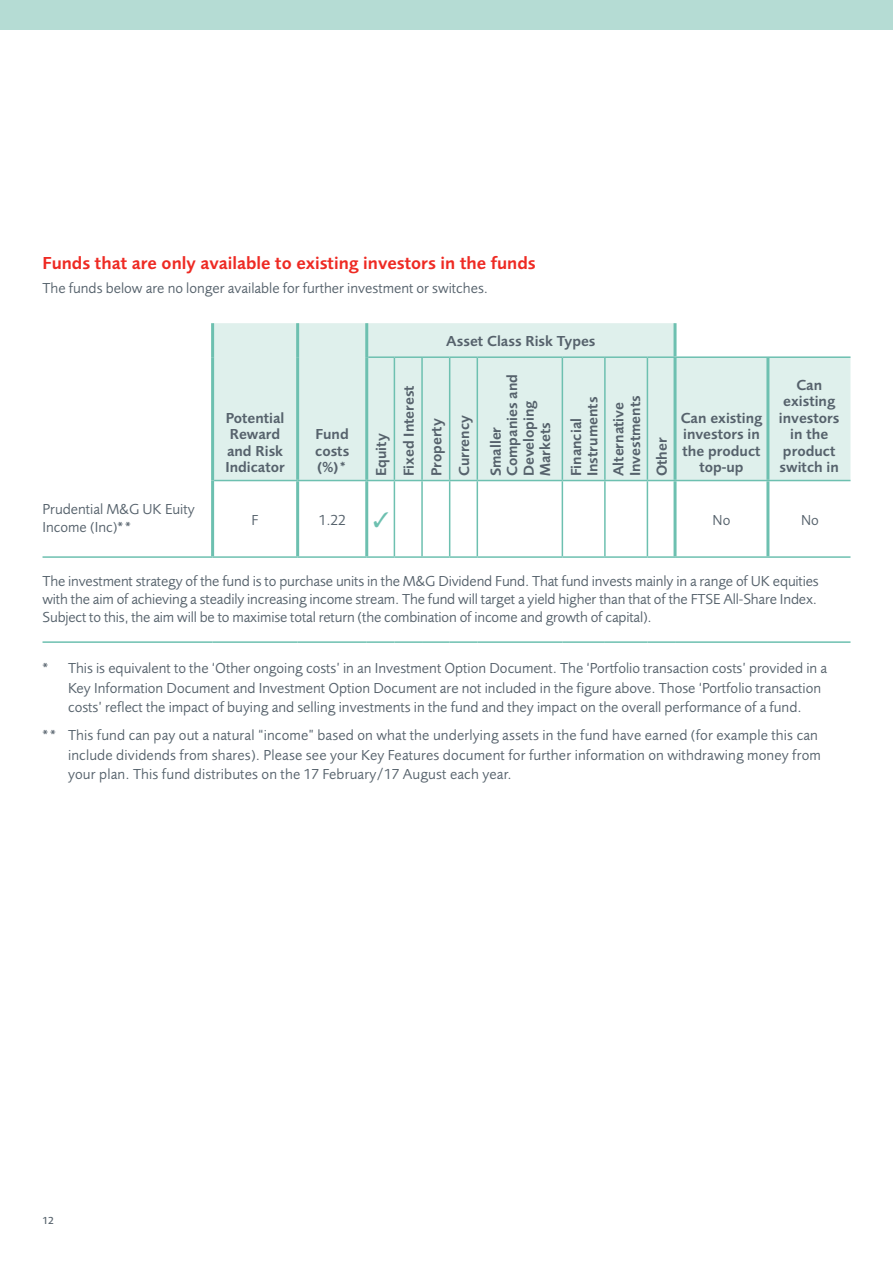
<style>
.page{position:relative;width:893px;height:1263px;background:#fff}
.page>*{position:absolute;margin:0;border:0;box-sizing:border-box;transform-origin:0 0}
.t1{font:600 18px "Pru Sans";color:#ee2a23}
.t2{font:15px/19.5px "Pru Sans";color:#56626c}
.t3{font:600 15px/16.5px "Pru Sans";color:#56626c}
.t4{font:500 10.5px "Pru Sans OT2";color:#56626c}
</style>
<div class="page">
<div style="left:0;top:0;width:893px;height:30px;background:#b5dcd4"></div>
<svg style="left:214px;top:323px;width:636px;height:157px;background:#dff0ec"></svg>
<hr style="left:211px;top:323px;width:3px;height:34px;background:#6dc0b0">
<hr style="left:296px;top:323px;width:3px;height:34px;background:#6dc0b0">
<hr style="left:365px;top:323px;width:3px;height:34px;background:#6dc0b0">
<hr style="left:674px;top:323px;width:2px;height:33px;background:#6dc0b0">
<hr style="left:211px;top:357px;width:3px;height:123px;background:#6dc0b0">
<hr style="left:296px;top:357px;width:3px;height:123px;background:#6dc0b0">
<hr style="left:365px;top:357px;width:3px;height:123px;background:#6dc0b0">
<hr style="left:766px;top:358px;width:3px;height:122px;background:#6dc0b0">
<hr style="left:211px;top:480px;width:3px;height:76px;background:#6dc0b0">
<hr style="left:296px;top:481px;width:3px;height:75px;background:#6dc0b0">
<hr style="left:365px;top:481px;width:3px;height:75px;background:#6dc0b0">
<hr style="left:674px;top:481px;width:2px;height:75px;background:#6dc0b0">
<hr style="left:766px;top:481px;width:3px;height:75px;background:#6dc0b0">
<hr style="left:214px;top:480px;width:84px;height:1px;background:#6dc0b0">
<hr style="left:298px;top:480px;width:69px;height:1px;background:#6dc0b0">
<svg style="left:367px;top:480px;width:110px;height:1px"></svg>
<hr style="left:477px;top:480px;width:85px;height:1px;background:#6dc0b0">
<hr style="left:562px;top:480px;width:43px;height:1px;background:#6dc0b0">
<hr style="left:605px;top:480px;width:42px;height:1px;background:#6dc0b0">
<svg style="left:647px;top:480px;width:28px;height:1px"></svg>
<hr style="left:675px;top:480px;width:93px;height:1px;background:#6dc0b0">
<hr style="left:768px;top:480px;width:82px;height:1px;background:#6dc0b0">
<hr style="left:368px;top:356px;width:26px;height:2px;background:#6dc0b0">
<hr style="left:394px;top:356px;width:28px;height:2px;background:#6dc0b0">
<hr style="left:422px;top:356px;width:28px;height:2px;background:#6dc0b0">
<hr style="left:450px;top:356px;width:27px;height:2px;background:#6dc0b0">
<hr style="left:477px;top:356px;width:85px;height:2px;background:#6dc0b0">
<hr style="left:562px;top:356px;width:43px;height:2px;background:#6dc0b0">
<hr style="left:605px;top:356px;width:42px;height:2px;background:#6dc0b0">
<hr style="left:647px;top:356px;width:28px;height:2px;background:#6dc0b0">
<hr style="left:394px;top:358px;width:1px;height:122px;background:#6dc0b0">
<hr style="left:421px;top:358px;width:2px;height:122px;background:#6dc0b0">
<hr style="left:449px;top:358px;width:1px;height:122px;background:#6dc0b0">
<hr style="left:477px;top:358px;width:1px;height:122px;background:#6dc0b0">
<hr style="left:562px;top:358px;width:1px;height:122px;background:#6dc0b0">
<hr style="left:604px;top:358px;width:2px;height:122px;background:#6dc0b0">
<hr style="left:647px;top:358px;width:1px;height:122px;background:#6dc0b0">
<hr style="left:394px;top:481px;width:1px;height:75px;background:#6dc0b0">
<hr style="left:421px;top:481px;width:2px;height:75px;background:#6dc0b0">
<hr style="left:449px;top:481px;width:1px;height:75px;background:#6dc0b0">
<hr style="left:477px;top:481px;width:1px;height:75px;background:#6dc0b0">
<hr style="left:562px;top:481px;width:1px;height:75px;background:#6dc0b0">
<hr style="left:604px;top:481px;width:2px;height:75px;background:#6dc0b0">
<hr style="left:647px;top:481px;width:1px;height:75px;background:#6dc0b0">
<hr style="left:674px;top:358px;width:2px;height:122px;background:#6dc0b0">
<hr style="left:675px;top:356px;width:93px;height:2px;background:#6dc0b0">
<hr style="left:768px;top:356px;width:82px;height:2px;background:#6dc0b0">
<hr style="left:43px;top:556px;width:170px;height:2px;background:#6dc0b0">
<hr style="left:213px;top:556px;width:85px;height:2px;background:#6dc0b0">
<hr style="left:298px;top:556px;width:69px;height:2px;background:#6dc0b0">
<hr style="left:367px;top:556px;width:27px;height:2px;background:#6dc0b0">
<hr style="left:394px;top:556px;width:28px;height:2px;background:#6dc0b0">
<hr style="left:422px;top:556px;width:28px;height:2px;background:#6dc0b0">
<hr style="left:450px;top:556px;width:27px;height:2px;background:#6dc0b0">
<hr style="left:477px;top:556px;width:85px;height:2px;background:#6dc0b0">
<hr style="left:562px;top:556px;width:43px;height:2px;background:#6dc0b0">
<hr style="left:605px;top:556px;width:42px;height:2px;background:#6dc0b0">
<hr style="left:647px;top:556px;width:28px;height:2px;background:#6dc0b0">
<hr style="left:675px;top:556px;width:93px;height:2px;background:#6dc0b0">
<hr style="left:768px;top:556px;width:82px;height:2px;background:#6dc0b0">
<hr style="left:43px;top:641px;width:170px;height:2px;background:#6dc0b0">
<hr style="left:213px;top:641px;width:85px;height:2px;background:#6dc0b0">
<hr style="left:298px;top:641px;width:69px;height:2px;background:#6dc0b0">
<hr style="left:367px;top:641px;width:27px;height:2px;background:#6dc0b0">
<hr style="left:394px;top:641px;width:28px;height:2px;background:#6dc0b0">
<hr style="left:422px;top:641px;width:28px;height:2px;background:#6dc0b0">
<hr style="left:450px;top:641px;width:27px;height:2px;background:#6dc0b0">
<hr style="left:477px;top:641px;width:85px;height:2px;background:#6dc0b0">
<hr style="left:562px;top:641px;width:43px;height:2px;background:#6dc0b0">
<hr style="left:605px;top:641px;width:42px;height:2px;background:#6dc0b0">
<hr style="left:647px;top:641px;width:28px;height:2px;background:#6dc0b0">
<hr style="left:675px;top:641px;width:93px;height:2px;background:#6dc0b0">
<hr style="left:768px;top:641px;width:82px;height:2px;background:#6dc0b0">
<p class="t1" style="left:43px;top:252px;width:495px">Funds that are only available to existing investors in the funds</p>
<p class="t2" style="left:43px;top:278px;width:447px">The funds below are no longer available for further investment or switches.</p>
<p class="t3" style="left:225px;top:409px;width:61px">Potential<br>Reward and Risk<br>Indicator</p>
<p class="t3" style="left:315px;top:426px;width:36px;text-align:justify">Fund costs (%)*</p>
<p class="t3" style="left:446px;top:333px;width:151px">Asset Class Risk Types</p>
<p class="t3" style="left:367px;top:476px;width:93px;line-height:27.6px;rotate:-90deg">Equity<br>Fixed Interest<br>Property<br>Currency</p>
<p class="t3" style="left:487px;top:476px;width:104px;rotate:-90deg">Smaller<br>Companies and<br>Developing<br>Markets</p>
<p class="t3" style="left:568px;top:476px;width:81px;rotate:-90deg">Financial<br>Instruments</p>
<p class="t3" style="left:610px;top:476px;width:82px;rotate:-90deg">Alternative<br>Investments</p>
<p class="t3" style="left:654px;top:476px;width:40px;rotate:-90deg">Other</p>
<p class="t3" style="left:681px;top:409px;width:83px;text-align:center">Can existing investors in the product top-up</p>
<p class="t3" style="left:779px;top:376px;width:62px;text-align:center">Can existing investors in the product switch in</p>
<p class="t2" style="left:43px;top:500px;width:154px;line-height:18px">Prudential M&amp;G UK Euity<br>Income (Inc)**</p>
<p class="t2" style="left:252px;top:510px;width:9px">F</p>
<p class="t2" style="left:319px;top:510px;width:28px">1.22</p>
<p class="t2" style="left:713px;top:510px;width:19px">No</p>
<p class="t2" style="left:801px;top:510px;width:19px">No</p>
<p class="t2" style="left:43px;top:571px;width:778px;line-height:18px;text-align:justify">The investment strategy of the fund is to purchase units in the M&amp;G Dividend Fund. That fund invests mainly in a range of UK equities with the aim of achieving a steadily increasing income stream. The fund will target a yield higher than that of the FTSE All-Share Index.<br>Subject to this, the aim will be to maximise total return (the combination of income and growth of capital).</p>
<p class="t2" style="left:68px;top:658px;width:761px;text-indent:-26px">* This is equivalent to the ‘Other ongoing costs’ in an Investment Option Document. The ‘Portfolio transaction costs’ provided in a<br>Key Information Document and Investment Option Document are not included in the figure above. Those ‘Portfolio transaction costs’ reflect the impact of buying and selling investments in the fund and they impact on the overall performance of a fund.</p>
<p class="t2" style="left:68px;top:726px;width:754px;text-indent:-26px">** This fund can pay out a natural “income” based on what the underlying assets in the fund have earned (for example this can include dividends from shares). Please see your Key Features document for further information on withdrawing money from your plan. This fund distributes on the 17 February/17 August each year.</p>
<p class="t4" style="left:43px;top:1214px;width:13px">12</p>
</div>
